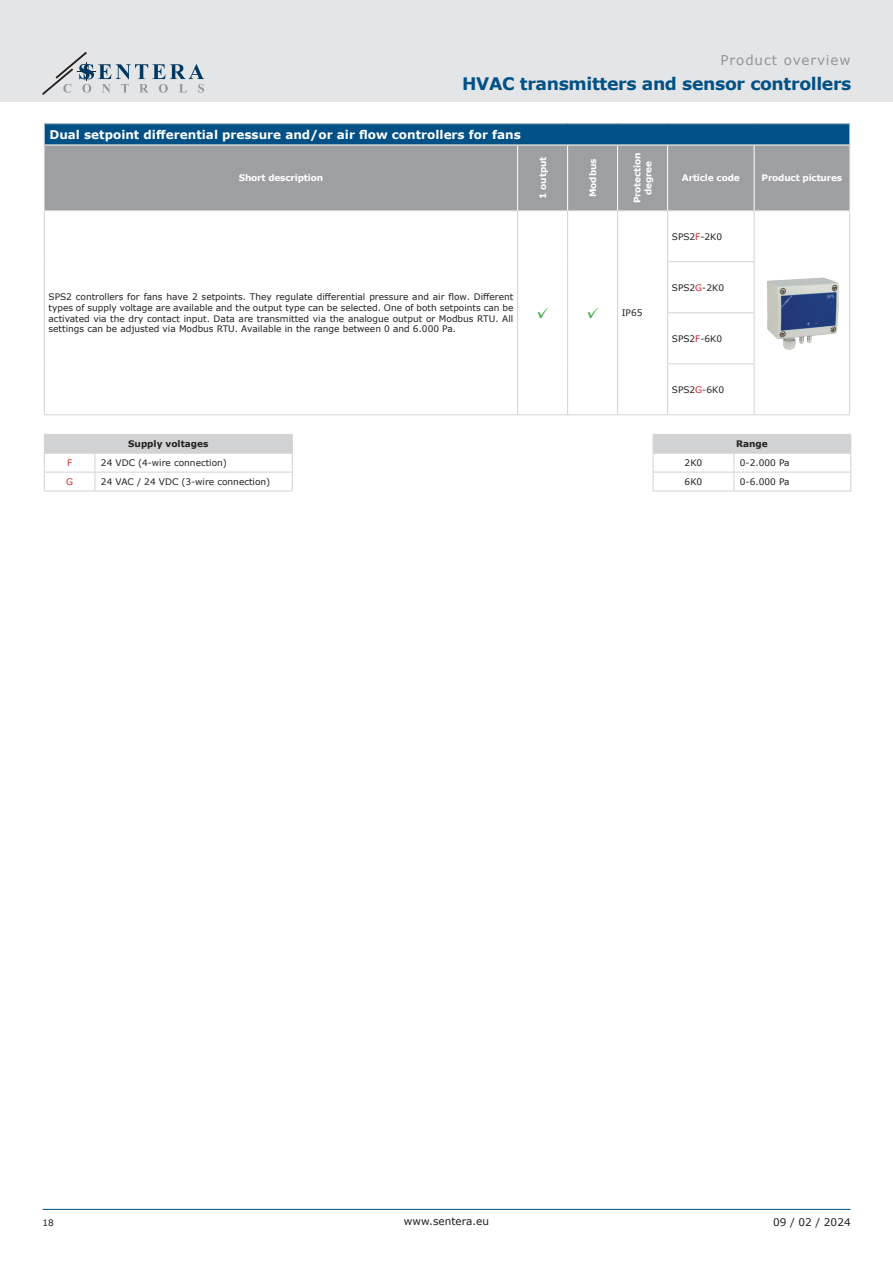
<style>
.page{position:relative;width:893px;height:1263px;background:#fff}
.page>*{position:absolute;margin:0;border:0;box-sizing:border-box;transform-origin:0 0}
.Page_title_-_no_TOC_related{font:700 17.25px "Verdana";letter-spacing:-.02em;color:#015186}
.Yes_mark{font:15px "PF Agora Sans Pro";color:#40ae49}
.t1{font:13.5px "Verdana";letter-spacing:.065em;color:#939598}
.Table_main_title{font:700 12px "Verdana";color:#fff}
.t2{font:10.5px "Verdana";color:#231f20}
.Table_content{font:9px/10.8px "Verdana";color:#231f20;text-align:justify}
.Table_sub_title{font:700 9px/10.8px "Verdana";letter-spacing:-.02em;color:#fff;text-align:center}
.Table_content-2{font:700 9px "Verdana";color:#231f20}
.Table_content-3{font:9px "Verdana";color:#d1232a}
.s1{color:#d1232a}
</style>
<div class="page">
<div style="left:0;top:0;width:893px;height:102px;background:#e4e5e7"></div>
<hr style="left:43px;top:1209px;width:807px;height:1px;background:#015186">
<svg style="left:43px;top:52px;width:161px;height:43px"></svg>
<div style="left:44px;top:124px;width:806px;height:21px;background:#015186"></div>
<div style="left:45px;top:146px;width:804px;height:64px;background:#9d9fa2"></div>
<hr style="left:44px;top:210px;width:474px;height:1px;background:#d1d2d4">
<hr style="left:518px;top:210px;width:50px;height:1px;background:#d1d2d4">
<hr style="left:568px;top:210px;width:50px;height:1px;background:#d1d2d4">
<hr style="left:618px;top:210px;width:50px;height:1px;background:#d1d2d4">
<hr style="left:668px;top:210px;width:86px;height:1px;background:#d1d2d4">
<hr style="left:754px;top:210px;width:96px;height:1px;background:#d1d2d4">
<hr style="left:517px;top:211px;width:1px;height:51px;background:#d1d2d4">
<hr style="left:517px;top:262px;width:1px;height:51px;background:#d1d2d4">
<hr style="left:517px;top:313px;width:1px;height:51px;background:#d1d2d4">
<hr style="left:517px;top:364px;width:1px;height:50px;background:#d1d2d4">
<hr style="left:567px;top:211px;width:1px;height:51px;background:#d1d2d4">
<hr style="left:567px;top:262px;width:1px;height:51px;background:#d1d2d4">
<hr style="left:567px;top:313px;width:1px;height:51px;background:#d1d2d4">
<hr style="left:567px;top:364px;width:1px;height:50px;background:#d1d2d4">
<hr style="left:617px;top:211px;width:1px;height:51px;background:#d1d2d4">
<hr style="left:617px;top:262px;width:1px;height:51px;background:#d1d2d4">
<hr style="left:617px;top:313px;width:1px;height:51px;background:#d1d2d4">
<hr style="left:617px;top:364px;width:1px;height:50px;background:#d1d2d4">
<hr style="left:667px;top:211px;width:1px;height:50px;background:#d1d2d4">
<hr style="left:754px;top:211px;width:1px;height:50px;background:#d1d2d4">
<hr style="left:667px;top:262px;width:1px;height:50px;background:#d1d2d4">
<hr style="left:667px;top:261px;width:87px;height:1px;background:#d1d2d4">
<hr style="left:754px;top:262px;width:1px;height:50px;background:#d1d2d4">
<hr style="left:667px;top:313px;width:1px;height:50px;background:#d1d2d4">
<hr style="left:667px;top:312px;width:87px;height:1px;background:#d1d2d4">
<hr style="left:754px;top:313px;width:1px;height:50px;background:#d1d2d4">
<hr style="left:667px;top:364px;width:1px;height:50px;background:#d1d2d4">
<hr style="left:667px;top:363px;width:87px;height:1px;background:#d1d2d4">
<hr style="left:754px;top:364px;width:1px;height:50px;background:#d1d2d4">
<hr style="left:44px;top:123px;width:474px;height:1px;background:#d1d2d4">
<svg style="left:44px;top:124px;width:1px;height:21px"></svg>
<hr style="left:518px;top:123px;width:50px;height:1px;background:#d1d2d4">
<hr style="left:568px;top:123px;width:50px;height:1px;background:#d1d2d4">
<hr style="left:618px;top:123px;width:50px;height:1px;background:#d1d2d4">
<hr style="left:668px;top:123px;width:86px;height:1px;background:#d1d2d4">
<hr style="left:754px;top:123px;width:96px;height:1px;background:#d1d2d4">
<svg style="left:849px;top:124px;width:1px;height:21px"></svg>
<hr style="left:44px;top:145px;width:1px;height:65px;background:#d1d2d4">
<hr style="left:849px;top:145px;width:1px;height:65px;background:#d1d2d4">
<hr style="left:44px;top:211px;width:1px;height:51px;background:#d1d2d4">
<hr style="left:849px;top:211px;width:1px;height:51px;background:#d1d2d4">
<hr style="left:44px;top:262px;width:1px;height:51px;background:#d1d2d4">
<hr style="left:849px;top:262px;width:1px;height:51px;background:#d1d2d4">
<hr style="left:44px;top:313px;width:1px;height:51px;background:#d1d2d4">
<hr style="left:849px;top:313px;width:1px;height:51px;background:#d1d2d4">
<hr style="left:44px;top:364px;width:1px;height:50px;background:#d1d2d4">
<hr style="left:849px;top:364px;width:1px;height:50px;background:#d1d2d4">
<hr style="left:44px;top:414px;width:474px;height:1px;background:#d1d2d4">
<hr style="left:518px;top:414px;width:50px;height:1px;background:#d1d2d4">
<hr style="left:568px;top:414px;width:50px;height:1px;background:#d1d2d4">
<hr style="left:618px;top:414px;width:50px;height:1px;background:#d1d2d4">
<hr style="left:668px;top:414px;width:86px;height:1px;background:#d1d2d4">
<hr style="left:754px;top:414px;width:96px;height:1px;background:#d1d2d4">
<hr style="left:517px;top:145px;width:1px;height:65px;background:#fff">
<hr style="left:567px;top:145px;width:1px;height:65px;background:#fff">
<hr style="left:617px;top:145px;width:1px;height:65px;background:#fff">
<hr style="left:667px;top:145px;width:1px;height:65px;background:#fff">
<hr style="left:754px;top:145px;width:1px;height:65px;background:#fff">
<img style="left:767px;top:277px;width:72px;height:73px">
<hr style="left:44px;top:491px;width:51px;height:1px;background:#d1d2d4">
<hr style="left:95px;top:491px;width:198px;height:1px;background:#d1d2d4">
<hr style="left:653px;top:491px;width:81px;height:1px;background:#d1d2d4">
<hr style="left:734px;top:491px;width:117px;height:1px;background:#d1d2d4">
<svg style="left:44px;top:434px;width:807px;height:57px"></svg>
<h3 class="t1" style="left:721px;top:51px;width:131px">Product overview</h3>
<p class="Page_title_-_no_TOC_related" style="left:462px;top:71px;width:391px">HVAC transmitters and sensor controllers</p>
<p class="Table_main_title" style="left:49px;top:126px;width:473px">Dual setpoint differential pressure and/or air flow controllers for fans</p>
<p class="Table_sub_title" style="left:239px;top:172px;width:86px">Short description</p>
<p class="Table_sub_title" style="left:537px;top:199px;width:43px;rotate:-90deg">1 output</p>
<p class="Table_sub_title" style="left:587px;top:197px;width:40px;rotate:-90deg">Modbus</p>
<p class="Table_sub_title" style="left:632px;top:203px;width:52px;rotate:-90deg">Protection degree</p>
<p class="Table_content" style="left:49px;top:291px;width:466px">SPS2 controllers for fans have 2 setpoints. They regulate differential pressure and air flow. Different types of supply voltage are available and the output type can be selected. One of both setpoints can be activated via the dry contact input. Data are transmitted via the analogue output or Modbus RTU. All settings can be adjusted via Modbus RTU. Available in the range between 0 and 6.000 Pa.</p>
<p class="Yes_mark" style="left:537px;top:304px;width:13px">✓</p>
<p class="Yes_mark" style="left:587px;top:304px;width:13px">✓</p>
<p class="Table_content" style="left:622px;top:307px;width:22px">IP65</p>
<p class="Table_sub_title" style="left:682px;top:172px;width:59px">Article code</p>
<p class="Table_sub_title" style="left:762px;top:172px;width:82px">Product pictures</p>
<p class="Table_content" style="left:672px;top:231px;width:52px">SPS2<span class="s1">F</span>-2K0</p>
<p class="Table_content" style="left:672px;top:282px;width:54px">SPS2<span class="s1">G</span>-2K0</p>
<p class="Table_content" style="left:672px;top:333px;width:52px">SPS2<span class="s1">F</span>-6K0</p>
<p class="Table_content" style="left:672px;top:384px;width:54px">SPS2<span class="s1">G</span>-6K0</p>
<p class="Table_content-2" style="left:128px;top:438px;width:82px">Supply voltages</p>
<p class="Table_content-2" style="left:736px;top:438px;width:33px">Range</p>
<p class="Table_content-3" style="left:67px;top:457px;width:7px">F</p>
<p class="Table_content" style="left:101px;top:457px;width:128px">24 VDC (4-wire connection)</p>
<p class="Table_content" style="left:685px;top:457px;width:19px">2K0</p>
<p class="Table_content" style="left:740px;top:457px;width:51px">0-2.000 Pa</p>
<p class="Table_content-3" style="left:66px;top:475px;width:8px">G</p>
<p class="Table_content" style="left:101px;top:476px;width:171px">24 VAC / 24 VDC (3-wire connection)</p>
<p class="Table_content" style="left:685px;top:476px;width:19px">6K0</p>
<p class="Table_content" style="left:740px;top:476px;width:51px">0-6.000 Pa</p>
<p class="Table_content" style="left:43px;top:1217px;width:13px">18</p>
<p class="t2" style="left:404px;top:1214px;width:87px">www.sentera.eu</p>
<p class="t2" style="left:773px;top:1215px;width:79px">09 / 02 / 2024</p>
</div>
